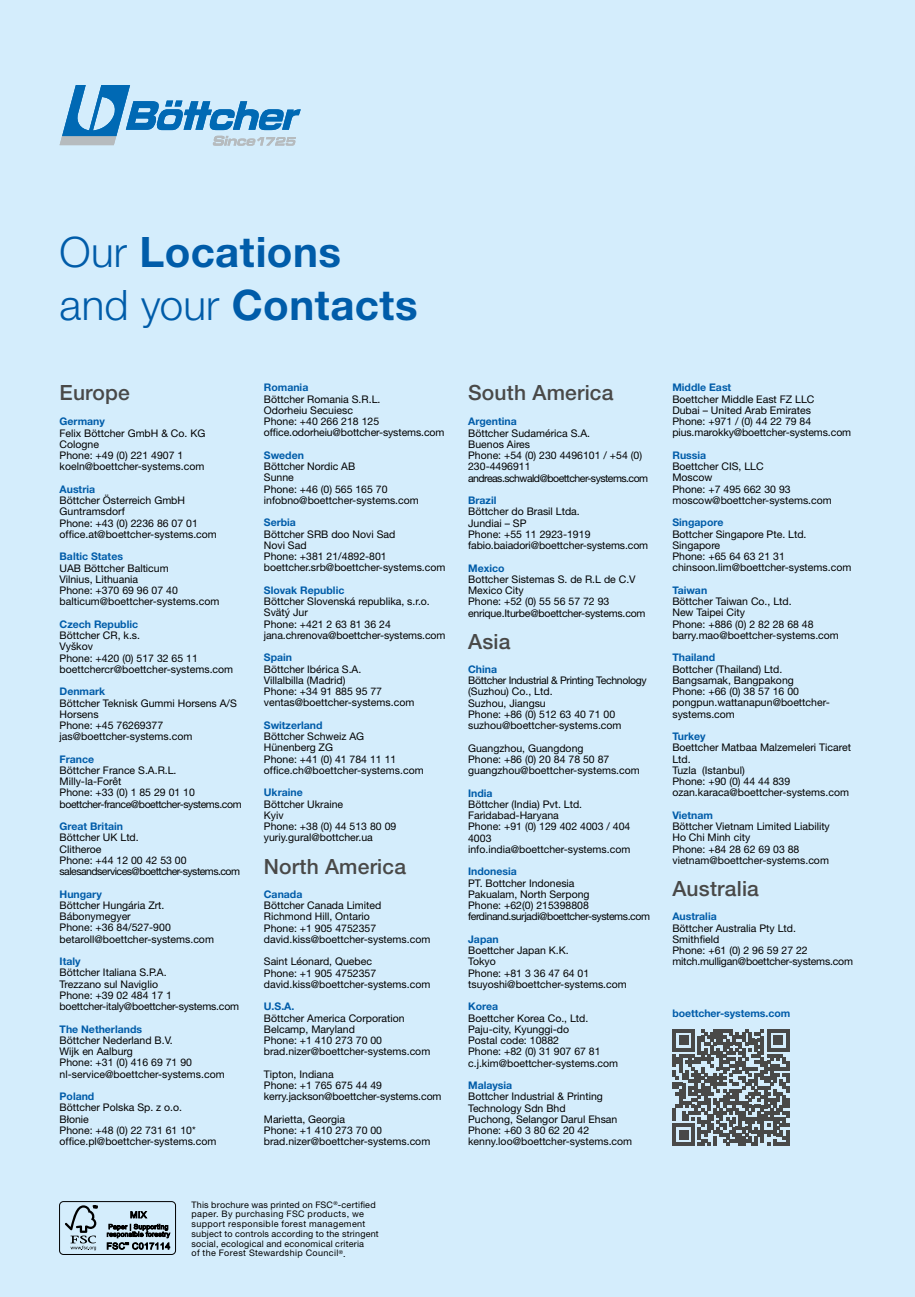
<style>
.page{position:relative;width:915px;height:1297px;background:#fff}
.page>*{position:absolute;margin:0;border:0;box-sizing:border-box;transform-origin:0 0}
.t1{font:700 42px/52.5px "Helvetica Neue LT Pro";letter-spacing:.01em;color:#005ca9}
.t2{font:500 21px "Helvetica Neue LT Pro";letter-spacing:.01em;color:#494948}
.t3{font:10.5px/11.2px "Helvetica Neue LT Pro";color:#000}
.t4{font:700 10.5px "Helvetica Neue LT Pro";color:#005ca9}
.t5{font:10.5px/11.2px "Helvetica Neue LT Pro";letter-spacing:-.02em;color:#000}
.t6{font:10.5px/11.2px "Helvetica Neue LT Pro";letter-spacing:-.05em;color:#000}
.t7{font:9px/9.8px "Helvetica Neue LT Pro";letter-spacing:.03em;color:#000}
.s1{font-weight:300}
</style>
<div class="page">
<div style="left:0;top:0;width:914px;height:1297px;background:#d4edfc"></div>
<svg style="left:914px;top:166px;width:1px;height:255px"></svg>
<svg style="left:60px;top:85px;width:240px;height:61px"></svg>
<div style="left:59px;top:1201px;width:117px;height:54px;border:1px solid #000;border-radius:4px"></div>
<svg style="left:65px;top:1205px;width:32px;height:45px"></svg>
<svg style="left:107px;top:1211px;width:63px;height:39px"></svg>
<svg style="left:672px;top:1029px;width:116px;height:117px"></svg>
<hr style="left:785px;top:1130px;width:3px;height:16px;background:#494948">
<h1 class="t1" style="left:60px;top:225px;width:359px"><span class="s1">Our</span> Locations <span class="s1">and your</span> Contacts</h1>
<h2 class="t2" style="left:60px;top:380px;width:72px">Europe</h2>
<p class="t4" style="left:60px;top:415px;width:47px">Germany</p>
<p class="t3" style="left:60px;top:427px;width:147px">Felix Böttcher GmbH &amp; Co. KG<br>Cologne<br>Phone: +49 (0) 221 4907 1 koeln@boettcher-systems.com</p>
<p class="t4" style="left:60px;top:482px;width:37px">Austria</p>
<p class="t3" style="left:60px;top:494px;width:159px">Böttcher Österreich GmbH<br>Guntramsdorf<br>Phone: +43 (0) 2236 86 07 01 office.at@boettcher-systems.com</p>
<p class="t4" style="left:60px;top:550px;width:65px">Baltic States</p>
<p class="t3" style="left:60px;top:562px;width:161px">UAB Böttcher Balticum<br>Vilnius, Lithuania<br>Phone: +370 69 96 07 40 balticum@boettcher-systems.com</p>
<p class="t4" style="left:60px;top:617px;width:80px">Czech Republic</p>
<p class="t3" style="left:60px;top:629px;width:175px">Böttcher CR, k.s.<br>Vyškov<br>Phone: +420 (0) 517 32 65 11 boettchercr@boettcher-systems.com</p>
<p class="t4" style="left:60px;top:685px;width:47px">Denmark</p>
<p class="t3" style="left:60px;top:697px;width:179px">Böttcher Teknisk Gummi Horsens A/S<br>Horsens<br>Phone: +45 76269377 jas@boettcher-systems.com</p>
<p class="t4" style="left:60px;top:752px;width:36px">France</p>
<p class="t5" style="left:60px;top:764px;width:183px">Böttcher France S.A.R.L.<br>Milly-la-Forêt<br>Phone: +33 (0) 1 85 29 01 10 boettcher-france@boettcher-systems.com</p>
<p class="t4" style="left:60px;top:820px;width:65px">Great Britain</p>
<p class="t6" style="left:60px;top:832px;width:182px">Böttcher UK Ltd.<br>Clitheroe<br>Phone: +44 12 00 42 53 00 salesandservices@boettcher-systems.com</p>
<p class="t4" style="left:60px;top:887px;width:44px">Hungary</p>
<p class="t3" style="left:60px;top:899px;width:156px">Böttcher Hungária Zrt.<br>Bábonymegyer<br>Phone: +36 84/527-900 betaroll@boettcher-systems.com</p>
<p class="t4" style="left:60px;top:955px;width:22px">Italy</p>
<p class="t3" style="left:60px;top:967px;width:181px">Böttcher Italiana S.P.A.<br>Trezzano sul Naviglio<br>Phone: +39 02 484 17 1 boettcher-italy@boettcher-systems.com</p>
<p class="t4" style="left:60px;top:1022px;width:84px">The Netherlands</p>
<p class="t3" style="left:60px;top:1034px;width:166px">Böttcher Nederland B.V.<br>Wijk en Aalburg<br>Phone: +31 (0) 416 69 71 90 nl-service@boettcher-systems.com</p>
<p class="t4" style="left:60px;top:1090px;width:36px">Poland</p>
<p class="t3" style="left:60px;top:1102px;width:158px">Böttcher Polska Sp. z o.o.<br>Błonie<br>Phone: +48 (0) 22 731 61 10* office.pl@boettcher-systems.com</p>
<p class="t4" style="left:264px;top:381px;width:46px">Romania</p>
<p class="t3" style="left:264px;top:393px;width:182px">Böttcher Romania S.R.L.<br>Odorheiu Secuiesc<br>Phone: +40 266 218 125 office.odorheiu@bottcher-systems.com</p>
<p class="t4" style="left:264px;top:448px;width:42px">Sweden</p>
<p class="t3" style="left:264px;top:460px;width:156px">Böttcher Nordic AB<br>Sunne<br>Phone: +46 (0) 565 165 70 infobno@boettcher-systems.com</p>
<p class="t4" style="left:264px;top:516px;width:34px">Serbia</p>
<p class="t3" style="left:264px;top:528px;width:183px">Böttcher SRB doo Novi Sad<br>Novi Sad<br>Phone: +381 21/4892-801 boettcher.srb@boettcher-systems.com</p>
<p class="t4" style="left:264px;top:583px;width:82px">Slovak Republic</p>
<p class="t3" style="left:264px;top:595px;width:183px">Böttcher Slovenská republika, s.r.o.<br>Svätý Jur<br>Phone: +421 2 63 81 36 24 jana.chrenova@boettcher-systems.com</p>
<p class="t4" style="left:264px;top:651px;width:30px">Spain</p>
<p class="t3" style="left:264px;top:663px;width:152px">Böttcher Ibérica S.A.<br>Villalbilla (Madrid)<br>Phone: +34 91 885 95 77 ventas@boettcher-systems.com</p>
<p class="t4" style="left:264px;top:718px;width:60px">Switzerland</p>
<p class="t3" style="left:264px;top:730px;width:161px">Böttcher Schweiz AG<br>Hünenberg ZG<br>Phone: +41 (0) 41 784 11 11 office.ch@boettcher-systems.com</p>
<p class="t4" style="left:264px;top:786px;width:40px">Ukraine</p>
<p class="t3" style="left:264px;top:798px;width:134px">Böttcher Ukraine<br>Kyiv<br>Phone: +38 (0) 44 513 80 09 yuriy.gural@bottcher.ua</p>
<h2 class="t2" style="left:264px;top:854px;width:144px">North America</h2>
<p class="t4" style="left:264px;top:887px;width:40px">Canada</p>
<p class="t3" style="left:264px;top:899px;width:168px">Böttcher Canada Limited<br>Richmond Hill, Ontario<br>Phone: +1 905 4752357 david.kiss@boettcher-systems.com</p>
<p class="t3" style="left:264px;top:956px;width:168px">Saint Léonard, Quebec<br>Phone: +1 905 4752357 david.kiss@boettcher-systems.com</p>
<p class="t4" style="left:264px;top:1000px;width:32px">U.S.A.</p>
<p class="t3" style="left:264px;top:1012px;width:168px">Böttcher America Corporation<br>Belcamp, Maryland<br>Phone: +1 410 273 70 00 brad.nizer@boettcher-systems.com</p>
<p class="t3" style="left:264px;top:1068px;width:179px">Tipton, Indiana<br>Phone: +1 765 675 44 49 kerry.jackson@boettcher-systems.com</p>
<p class="t3" style="left:264px;top:1113px;width:168px">Marietta, Georgia<br>Phone: +1 410 273 70 00 brad.nizer@boettcher-systems.com</p>
<p class="t7" style="left:191px;top:1199px;width:189px">This brochure was printed on FSC<sup>®</sup>-certified paper. By purchasing FSC products, we support responsible forest management subject to controls according to the stringent social, ecological and economical criteria<br>of the Forest Stewardship Council<sup>®</sup>.</p>
<h2 class="t2" style="left:468px;top:380px;width:147px">South America</h2>
<p class="t4" style="left:468px;top:415px;width:50px">Argentina</p>
<p class="t3" style="left:468px;top:427px;width:181px">Böttcher Sudamérica S.A.<br>Buenos Aires<br>Phone: +54 (0) 230 4496101 / +54 (0)<br>230-4496911 andreas.schwald@boettcher-systems.com</p>
<p class="t4" style="left:468px;top:494px;width:30px">Brazil</p>
<p class="t3" style="left:468px;top:506px;width:181px">Böttcher do Brasil Ltda.<br>Jundiai – SP<br>Phone: +55 11 2923-1919 fabio.baiadori@boettcher-systems.com</p>
<p class="t4" style="left:468px;top:561px;width:38px">Mexico</p>
<p class="t3" style="left:468px;top:573px;width:179px">Bottcher Sistemas S. de R.L de C.V<br>Mexico City<br>Phone: +52 (0) 55 56 57 72 93 enrique.Iturbe@boettcher-systems.com</p>
<h2 class="t2" style="left:468px;top:629px;width:44px">Asia</h2>
<p class="t4" style="left:468px;top:662px;width:30px">China</p>
<p class="t3" style="left:468px;top:674px;width:180px">Böttcher Industrial &amp; Printing Technology (Suzhou) Co., Ltd.<br>Suzhou, Jiangsu<br>Phone: +86 (0) 512 63 40 71 00 suzhou@boettcher-systems.com</p>
<p class="t3" style="left:468px;top:742px;width:173px">Guangzhou, Guangdong<br>Phone: +86 (0) 20 84 78 50 87 guangzhou@boettcher-systems.com</p>
<p class="t4" style="left:468px;top:786px;width:26px">India</p>
<p class="t3" style="left:468px;top:798px;width:164px">Böttcher (India) Pvt. Ltd.<br>Faridabad-Haryana<br>Phone: +91 (0) 129 402 4003 / 404<br>4003 info.india@boettcher-systems.com</p>
<p class="t4" style="left:468px;top:865px;width:50px">Indonesia</p>
<p class="t3" style="left:468px;top:877px;width:183px">PT. Bottcher Indonesia<br>Pakualam, North Serpong<br>Phone: +62(0) 215398808 ferdinand.surjadi@boettcher-systems.com</p>
<p class="t4" style="left:468px;top:932px;width:32px">Japan</p>
<p class="t3" style="left:468px;top:944px;width:160px">Boettcher Japan K.K.<br>Tokyo<br>Phone: +81 3 36 47 64 01 tsuyoshi@boettcher-systems.com</p>
<p class="t4" style="left:468px;top:1000px;width:31px">Korea</p>
<p class="t3" style="left:468px;top:1012px;width:152px">Boettcher Korea Co., Ltd.<br>Paju-city, Kyunggi-do<br>Postal code: 10882<br>Phone: +82 (0) 31 907 67 81 c.j.kim@boettcher-systems.com</p>
<p class="t4" style="left:468px;top:1079px;width:46px">Malaysia</p>
<p class="t3" style="left:468px;top:1091px;width:166px">Bottcher Industrial &amp; Printing<br>Technology Sdn Bhd<br>Puchong, Selangor Darul Ehsan<br>Phone: +60 3 80 62 20 42 kenny.loo@boettcher-systems.com</p>
<p class="t4" style="left:672px;top:381px;width:60px">Middle East</p>
<p class="t3" style="left:672px;top:393px;width:180px">Boettcher Middle East FZ LLC<br>Dubai – United Arab Emirates<br>Phone: +971 / (0) 44 22 79 84 pius.marokky@boettcher-systems.com</p>
<p class="t4" style="left:672px;top:448px;width:35px">Russia</p>
<p class="t3" style="left:672px;top:460px;width:161px">Boettcher CIS, LLC<br>Moscow<br>Phone: +7 495 662 30 93 moscow@boettcher-systems.com</p>
<p class="t4" style="left:672px;top:516px;width:52px">Singapore</p>
<p class="t3" style="left:672px;top:528px;width:180px">Bottcher Singapore Pte. Ltd.<br>Singapore<br>Phone: +65 64 63 21 31 chinsoon.lim@boettcher-systems.com</p>
<p class="t4" style="left:672px;top:583px;width:36px">Taiwan</p>
<p class="t3" style="left:672px;top:595px;width:168px">Böttcher Taiwan Co., Ltd.<br>New Taipei City<br>Phone: +886 (0) 2 82 28 68 48 barry.mao@boettcher-systems.com</p>
<p class="t4" style="left:672px;top:651px;width:44px">Thailand</p>
<p class="t3" style="left:672px;top:663px;width:159px">Bottcher (Thailand) Ltd.<br>Bangsamak, Bangpakong<br>Phone: +66 (0) 38 57 16 00 pongpun.wattanapun@boettcher&shy;systems.com</p>
<p class="t4" style="left:672px;top:730px;width:35px">Turkey</p>
<p class="t3" style="left:672px;top:742px;width:180px">Boettcher Matbaa Malzemeleri Ticaret<br>Ltd.<br>Tuzla (Istanbul)<br>Phone: +90 (0) 44 44 839 ozan.karaca@boettcher-systems.com</p>
<p class="t4" style="left:672px;top:808px;width:42px">Vietnam</p>
<p class="t3" style="left:672px;top:820px;width:159px">Böttcher Vietnam Limited Liability<br>Ho Chi Minh city<br>Phone: +84 28 62 69 03 88 vietnam@boettcher-systems.com</p>
<h2 class="t2" style="left:672px;top:876px;width:88px">Australia</h2>
<p class="t4" style="left:672px;top:910px;width:46px">Australia</p>
<p class="t3" style="left:672px;top:922px;width:182px">Böttcher Australia Pty Ltd.<br>Smithfield<br>Phone: +61 (0) 2 96 59 27 22 mitch.mulligan@boettcher-systems.com</p>
<p class="t4" style="left:672px;top:1007px;width:119px">boettcher-systems.com</p>
</div>
